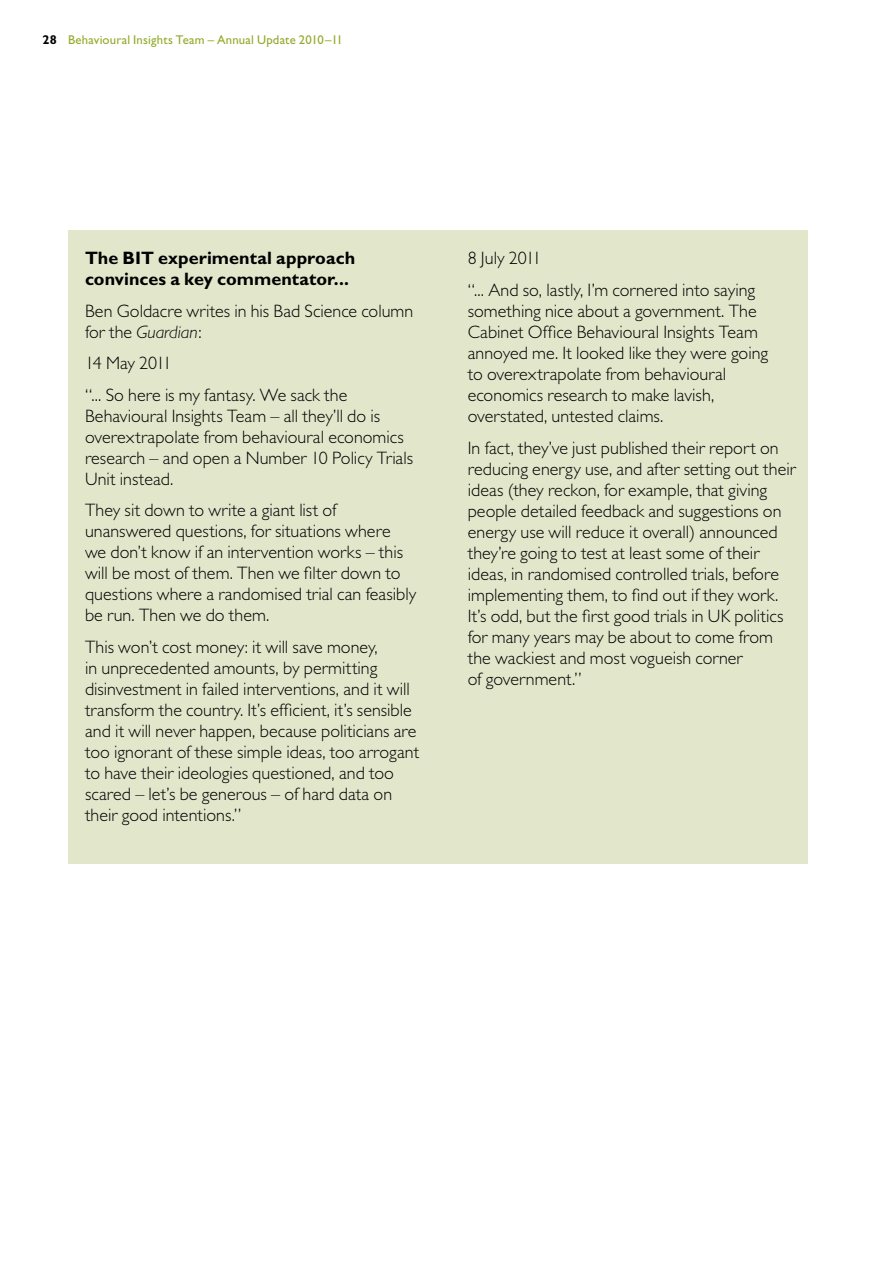
<style>
.page{position:relative;width:893px;height:1263px;background:#fff}
.page>*{position:absolute;margin:0;border:0;box-sizing:border-box;transform-origin:0 0}
.t1{font:300 18px/21px "Gill Sans";color:#000}
.t2{font:700 18px/21px "Gill Sans";color:#000}
.t3{font:12.75px "Gill Sans";letter-spacing:.015em;color:#93aa2b}
.s1{font-weight:700;color:#000}
.s2{font-style:italic}
</style>
<div class="page">
<div style="left:68px;top:230px;width:740px;height:634px;background:#e2e7cb"></div>
<p class="t3" style="left:43px;top:32px;width:302px"><span class="s1">28</span> Behavioural Insights Team – Annual Update 2010–11</p>
<h4 class="t2" style="left:85px;top:248px;width:272px">The BIT experimental approach convinces a key commentator...</h4>
<p class="t1" style="left:85px;top:301px;width:330px">Ben Goldacre writes in his Bad Science column for the <span class="s2">Guardian</span>:</p>
<p class="t1" style="left:85px;top:353px;width:88px">14 May 2011</p>
<p class="t1" style="left:85px;top:385px;width:330px">“... So here is my fantasy. We sack the Behavioural Insights Team – all they’ll do is overextrapolate from behavioural economics research – and open a Number 10 Policy Trials Unit instead.</p>
<p class="t1" style="left:85px;top:500px;width:333px">They sit down to write a giant list of unanswered questions, for situations where we don’t know if an intervention works – this will be most of them. Then we filter down to questions where a randomised trial can feasibly be run. Then we do them.</p>
<p class="t1" style="left:85px;top:637px;width:336px">This won’t cost money: it will save money,<br>in unprecedented amounts, by permitting disinvestment in failed interventions, and it will transform the country. It’s efficient, it’s sensible and it will never happen, because politicians are too ignorant of these simple ideas, too arrogant to have their ideologies questioned, and too scared – let’s be generous – of hard data on their good intentions.”</p>
<p class="t1" style="left:468px;top:248px;width:75px">8 July 2011</p>
<p class="t1" style="left:468px;top:280px;width:302px">“... And so, lastly, I’m cornered into saying something nice about a government. The Cabinet Office Behavioural Insights Team annoyed me. It looked like they were going to overextrapolate from behavioural economics research to make lavish, overstated, untested claims.</p>
<p class="t1" style="left:468px;top:437px;width:330px">In fact, they’ve just published their report on reducing energy use, and after setting out their ideas (they reckon, for example, that giving people detailed feedback and suggestions on energy use will reduce it overall) announced they’re going to test at least some of their ideas, in randomised controlled trials, before implementing them, to find out if they work.<br>It’s odd, but the first good trials in UK politics for many years may be about to come from the wackiest and most vogueish corner<br>of government.”</p>
</div>
